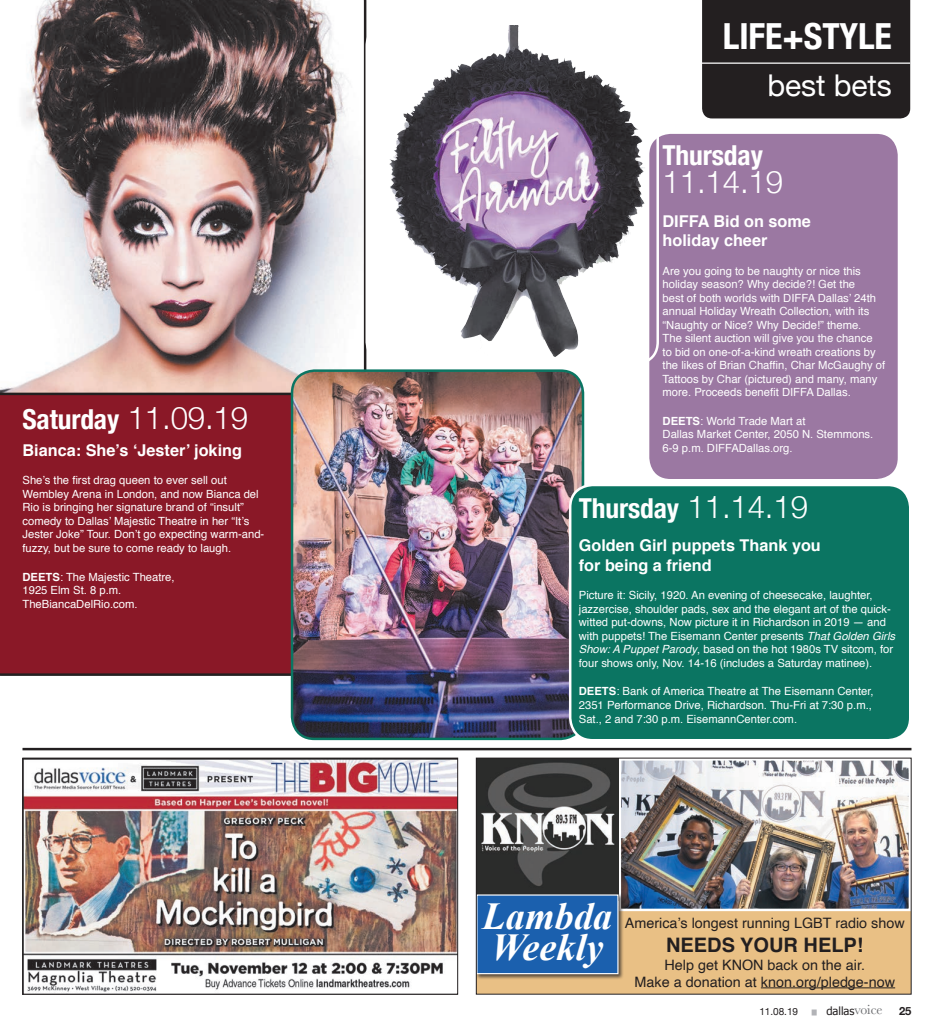
<style>
.page{position:relative;width:934px;height:1035px;background:#fff}
.page>*{position:absolute;margin:0;border:0;box-sizing:border-box;transform-origin:0 0}
.t1{font:italic 700 38.12px/30.8px "Times New Roman";color:#fff}
.t2{font:700 condensed 36px "Helvetica Neue";letter-spacing:-.005em;color:#fff}
.t3{font:300 31.25px "Helvetica Neue";color:#fff}
.t4{font:30px "Helvetica Neue";letter-spacing:-.005em;color:#fff}
.t5{font:700 condensed 27.5px "Helvetica Neue";letter-spacing:-.005em;color:#fff}
.t6{font:700 20px "Helvetica";color:#231f20}
.t7{font:700 16.25px/19.5px "Helvetica";color:#fff}
.t8{font:14.38px/17.2px "Helvetica";color:#231f20;text-align:center}
.t9{font:11.25px/13.5px "Helvetica";color:#fff}
.t10{font:11.25px "Tahoma";letter-spacing:-.005em;color:#231f20}
.t11{font:700 11.25px "Helvetica Neue";color:#231f20}
.t12{font:10px "Helvetica Neue";color:#231f20}
.t13{font:5px "Helvetica Neue";color:#b2b3b7}
.s1{font-weight:300;font-stretch:normal;font-size:31.25px}
.s2{font-weight:700}
.s3{font-style:italic}
.s4{font-family:"Baskerville";font-size:13.75px;color:#6c6d70}
</style>
<div class="page">
<div style="left:0;top:395px;width:291px;height:281px;background:#8a1827"></div>
<div style="left:702px;top:0;width:209px;height:119px;background:#231f20"></div>
<hr style="left:701px;top:63px;width:209px;height:1px;background:#fff">
<svg style="left:0;top:0;width:366px;height:395px"></svg>
<img style="left:24px;top:760px;width:432px;height:232px">
<div style="left:22px;top:758px;width:436px;height:236px;border:1px solid #231f20"></div>
<div style="left:476px;top:907px;width:435px;height:87px;background:#e9c085"></div>
<hr style="left:761px;top:988px;width:134px;height:1px;background:#231f20">
<img style="left:621px;top:761px;width:287px;height:147px">
<div style="left:618px;top:758px;width:293px;height:153px;border:2px solid #fff"></div>
<img style="left:478px;top:760px;width:141px;height:134px">
<div style="left:476px;top:894px;width:148px;height:86px;background:#231f20;opacity:.75"></div>
<div style="left:477px;top:895px;width:141px;height:79px;background:#1b60ae"></div>
<div style="left:476px;top:894px;width:142px;height:80px;border:1px solid #fff"></div>
<div style="left:476px;top:758px;width:435px;height:236px;border:1px solid #231f20"></div>
<div style="left:648px;top:133px;width:251px;height:347px;background:#9b78a2;border-radius:22px"></div>
<div style="left:647px;top:131px;width:253px;height:350px;border:2px solid #fff;border-radius:22px"></div>
<img style="left:389px;top:25px;width:269px;height:339px">
<div style="left:365px;top:22px;width:294px;height:343px;border:2px solid #fff;border-radius:22px"></div>
<img style="left:292px;top:371px;width:289px;height:368px">
<div style="left:291px;top:369px;width:293px;height:371px;border:2px solid #0b7562;border-radius:22px"></div>
<div style="left:570px;top:485px;width:340px;height:255px;background:#0b7562;border-radius:22px"></div>
<div style="left:569px;top:484px;width:342px;height:257px;border:2px solid #fff;border-radius:22px"></div>
<hr style="left:22px;top:748px;width:889px;height:2px;background:#231f20">
<h3 class="t5" style="left:22px;top:396px;width:227px">Saturday <span class="s1">11.09.19</span></h3>
<h3 class="t7" style="left:22px;top:441px;width:221px">Bianca: She’s ‘Jester’ joking</h3>
<p class="t9" style="left:22px;top:474px;width:243px">She’s the first drag queen to ever sell out Wembley Arena in London, and now Bianca del Rio is bringing her signature brand of “insult” comedy to Dallas’ Majestic Theatre in her “It’s Jester Joke” Tour. Don’t go expecting warm-and&shy;fuzzy, but be sure to come ready to laugh.</p>
<p class="t9" style="left:22px;top:570px;width:154px"><span class="s2">DEETS</span>: The Majestic Theatre,<br>1925 Elm St. 8 p.m.<br>TheBiancaDelRio.com.</p>
<h2 class="t2" style="left:723px;top:7px;width:170px">LIFE+STYLE</h2>
<h3 class="t4" style="left:767px;top:63px;width:126px">best bets</h3>
<h3 class="t5" style="left:662px;top:132px;width:102px">Thursday</h3>
<h3 class="t3" style="left:662px;top:157px;width:122px">11.14.19</h3>
<h3 class="t7" style="left:662px;top:211px;width:150px">DIFFA Bid on some holiday cheer</h3>
<p class="t9" style="left:662px;top:264px;width:224px">Are you going to be naughty or nice this holiday season? Why decide?! Get the<br>best of both worlds with DIFFA Dallas’ 24th annual Holiday Wreath Collection, with its “Naughty or Nice? Why Decide!” theme.<br>The silent auction will give you the chance<br>to bid on one-of-a-kind wreath creations by the likes of Brian Chaffin, Char McGaughy of Tattoos by Char (pictured) and many, many more. Proceeds benefit DIFFA Dallas.</p>
<p class="t9" style="left:662px;top:414px;width:212px"><span class="s2">DEETS</span>: World Trade Mart at<br>Dallas Market Center, 2050 N. Stemmons.<br>6-9 p.m. DIFFADallas.org.</p>
<h3 class="t5" style="left:579px;top:485px;width:231px">Thursday <span class="s1">11.14.19</span></h3>
<h3 class="t7" style="left:579px;top:536px;width:243px">Golden Girl puppets Thank you for being a friend</h3>
<p class="t9" style="left:579px;top:589px;width:318px">Picture it: Sicily, 1920. An evening of cheesecake, laughter, jazzercise, shoulder pads, sex and the elegant art of the quick&shy;witted put-downs, Now picture it in Richardson in 2019 — and with puppets! The Eisemann Center presents <span class="s3">That Golden Girls Show: A Puppet Parody</span>, based on the hot 1980s TV sitcom, for four shows only, Nov. 14-16 (includes a Saturday matinee).</p>
<p class="t9" style="left:579px;top:685px;width:296px"><span class="s2">DEETS</span>: Bank of America Theatre at The Eisemann Center,<br>2351 Performance Drive, Richardson. Thu-Fri at 7:30 p.m.,<br>Sat., 2 and 7:30 p.m. EisemannCenter.com.</p>
<h1 class="t1" style="left:482px;top:900px;width:131px">Lambda<br>Weekly</h1>
<p class="t8" style="left:625px;top:915px;width:281px">America’s longest running LGBT radio show</p>
<h3 class="t6" style="left:666px;top:929px;width:199px">NEEDS YOUR HELP!</h3>
<p class="t8" style="left:634px;top:956px;width:262px">Help get KNON back on the air.<br>Make a donation at knon.org/pledge-now</p>
<p class="t12" style="left:759px;top:1004px;width:40px">11.08.19</p>
<p class="t13" style="left:812px;top:1008px;width:6px">█</p>
<p class="t10" style="left:826px;top:1003px;width:58px">dallas<span class="s4">voice</span></p>
<p class="t11" style="left:899px;top:1002px;width:14px">25</p>
</div>
